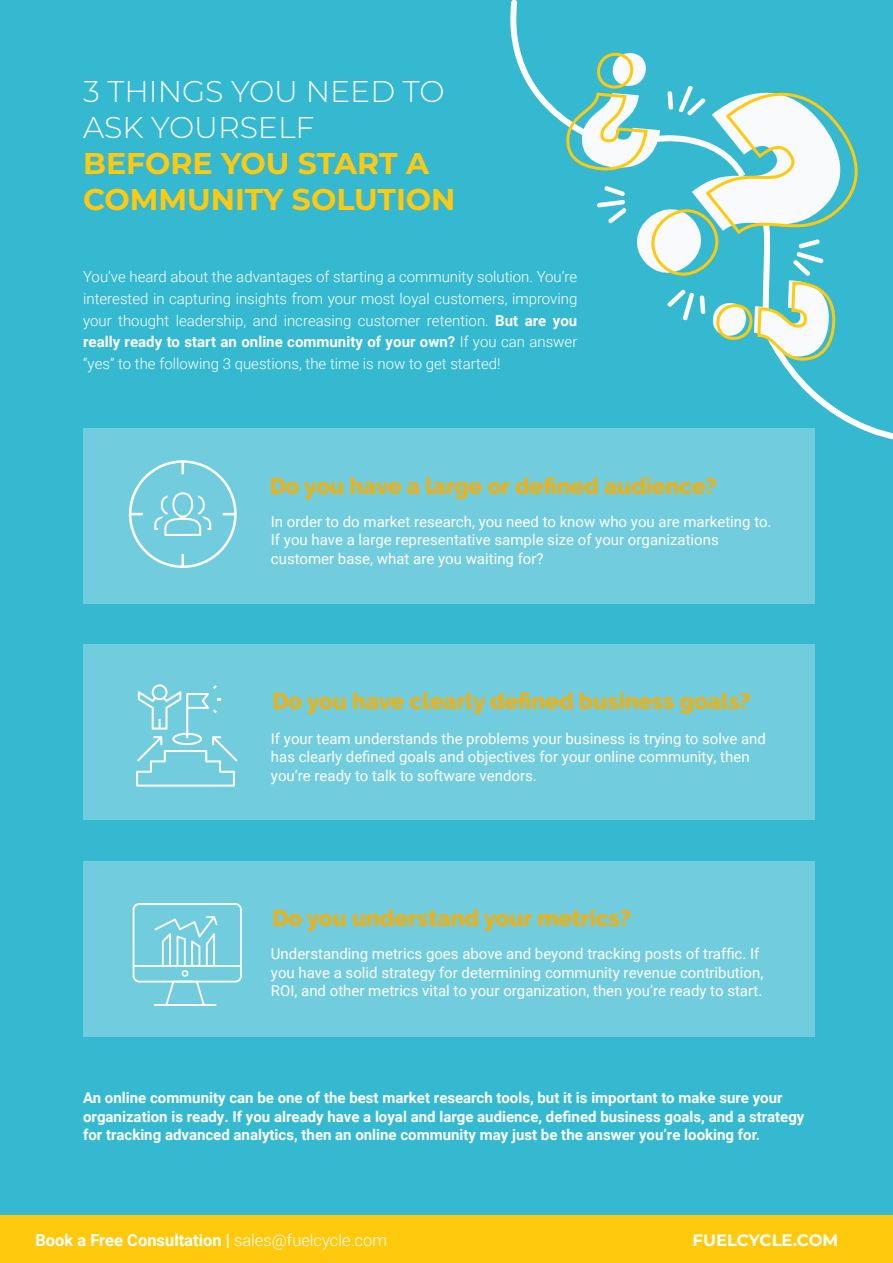
<style>
.page{position:relative;width:893px;height:1263px;background:#fff}
.page>*{position:absolute;margin:0;border:0;box-sizing:border-box;transform-origin:0 0}
.t1{font:700 30px/36px "Montserrat";color:#ffca0e}
.t2{font:300 30px/36px "Montserrat";color:#fff}
.t3{font:800 22.5px "Raleway";color:#efb014}
.t4{font:700 16.5px "Roboto";color:#fff}
.t5{font:700 16.5px "Montserrat";color:#fff}
.t6{font:15px/18.6px "Roboto";color:#fff}
.t7{font:300 15px/21.6px "Roboto";color:#fff;text-align:justify}
.t8{font:700 15px/18.6px "Roboto";color:#fff}
.s1{font-weight:700}
.s2{font-weight:300}
</style>
<div class="page">
<div style="left:0;top:0;width:893px;height:1261px;background:#35b9d1"></div>
<div style="left:83px;top:428px;width:732px;height:175px;background:#71cdde"></div>
<div style="left:83px;top:644px;width:732px;height:176px;background:#71cdde"></div>
<div style="left:83px;top:861px;width:732px;height:175px;background:#71cdde"></div>
<div style="left:0;top:1215px;width:893px;height:48px;background:#ffca0e"></div>
<svg style="left:133px;top:903px;width:109px;height:103px"></svg>
<svg style="left:129px;top:460px;width:108px;height:108px"></svg>
<svg style="left:136px;top:684px;width:102px;height:103px"></svg>
<svg style="left:510px;top:0;width:383px;height:440px"></svg>
<h1 class="t2" style="left:83px;top:72px;width:363px">3 THINGS YOU NEED TO<br>ASK YOURSELF</h1>
<h1 class="t1" style="left:83px;top:144px;width:374px">BEFORE YOU START A<br>COMMUNITY SOLUTION</h1>
<p class="t7" style="left:83px;top:266px;width:496px">You’ve heard about the advantages of starting a community solution. You’re interested in capturing insights from your most loyal customers, improving your thought leadership, and increasing customer retention. <span class="s1">But are you really ready to start an online community of your own?</span> If you can answer “yes” to the following 3 questions, the time is now to get started!</p>
<h2 class="t3" style="left:270px;top:473px;width:448px">Do you have a large or defined audience?</h2>
<p class="t6" style="left:271px;top:511px;width:502px">In order to do market research, you need to know who you are marketing to.<br>If you have a large representative sample size of your organizations customer base, what are you waiting for?</p>
<h2 class="t3" style="left:273px;top:688px;width:480px">Do you have clearly defined business goals?</h2>
<p class="t6" style="left:271px;top:728px;width:497px">If your team understands the problems your business is trying to solve and has clearly defined goals and objectives for your online community, then you’re ready to talk to software vendors.</p>
<h2 class="t3" style="left:273px;top:905px;width:360px">Do you understand your metrics?</h2>
<p class="t6" style="left:271px;top:944px;width:494px">Understanding metrics goes above and beyond tracking posts of traffic. If you have a solid strategy for determining community revenue contribution,<br>ROI, and other metrics vital to your organization, then you’re ready to start.</p>
<p class="t8" style="left:83px;top:1088px;width:723px">An online community can be one of the best market research tools, but it is important to make sure your organization is ready. If you already have a loyal and large audience, defined business goals, and a strategy for tracking advanced analytics, then an online community may just be the answer you’re looking for.</p>
<p class="t4" style="left:35px;top:1228px;width:353px">Book a Free Consultation | <span class="s2">sales@fuelcycle.com</span></p>
<p class="t5" style="left:693px;top:1228px;width:147px">FUELCYCLE.COM</p>
</div>
